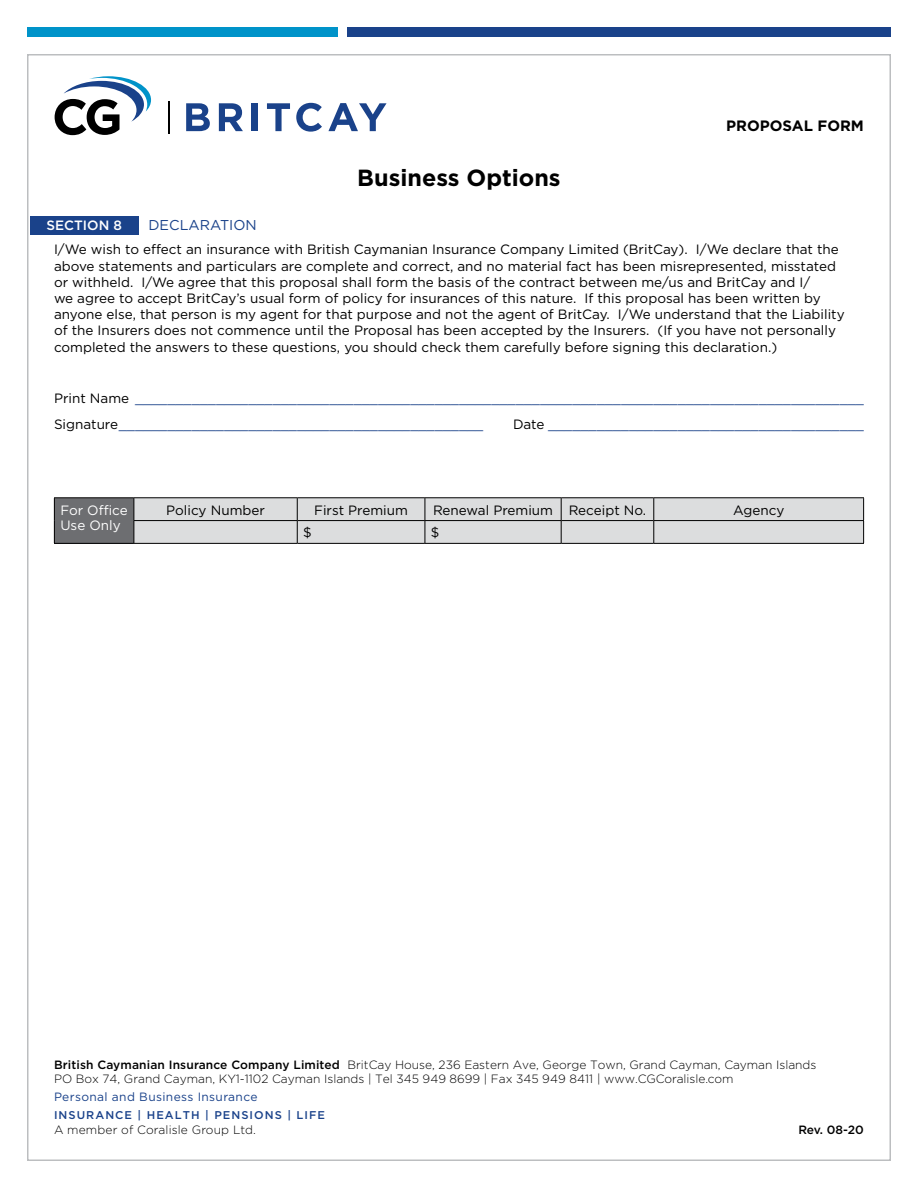
<style>
.page{position:relative;width:918px;height:1188px;background:#fff}
.page>*{position:absolute;margin:0;border:0;box-sizing:border-box;transform-origin:0 0}
.t1{font:700 23.4px "Gotham";color:#000}
.t2{font:700 15px "Gotham";color:#000}
.t3{font:14.25px "Gotham";color:#1a428a}
.t4{font:13.5px/16.2px "Gotham";color:#000}
.t5{font:13.5px/25.8px "Gotham";color:#1a428a}
.t6{font:13.5px/15px "Gotham";color:#fff}
.t7{font:500 13.5px "Gotham";color:#fff}
.t8{font:300 12px/14.4px "Gotham";color:#000}
.t9{font:12px "Gotham";letter-spacing:.03em;color:#1a428a}
.t10{font:500 12px "Gotham";letter-spacing:-.005em;color:#000}
.t11{font:500 11.25px "Gotham";letter-spacing:.09em;color:#1a428a}
.s1{color:#000}
.s2{font-weight:500}
</style>
<div class="page">
<div style="left:27px;top:27px;width:311px;height:10px;background:#0093c9"></div>
<div style="left:347px;top:27px;width:544px;height:10px;background:#1a428a"></div>
<hr style="left:168px;top:101px;width:1px;height:32px;background:#000">
<svg style="left:55px;top:76px;width:96px;height:59px"></svg>
<svg style="left:186px;top:103px;width:24px;height:28px"></svg>
<svg style="left:219px;top:103px;width:24px;height:28px"></svg>
<div style="left:252px;top:103px;width:6px;height:28px;background:#1a428a"></div>
<svg style="left:267px;top:103px;width:23px;height:28px"></svg>
<svg style="left:296px;top:103px;width:26px;height:29px"></svg>
<svg style="left:328px;top:103px;width:59px;height:28px"></svg>
<div style="left:54px;top:498px;width:80px;height:45px;background:#6d6e71"></div>
<svg style="left:54px;top:498px;width:1px;height:45px"></svg>
<hr style="left:54px;top:497px;width:80px;height:1px;background:#000">
<hr style="left:54px;top:543px;width:80px;height:1px;background:#000">
<hr style="left:134px;top:497px;width:163px;height:1px;background:#000">
<hr style="left:297px;top:497px;width:128px;height:1px;background:#000">
<hr style="left:425px;top:497px;width:136px;height:1px;background:#000">
<hr style="left:561px;top:497px;width:93px;height:1px;background:#000">
<hr style="left:654px;top:497px;width:210px;height:1px;background:#000">
<svg style="left:134px;top:498px;width:730px;height:45px;background:#d8d9da"></svg>
<hr style="left:134px;top:520px;width:163px;height:1px;background:#000">
<hr style="left:297px;top:520px;width:128px;height:1px;background:#000">
<hr style="left:425px;top:520px;width:136px;height:1px;background:#000">
<hr style="left:561px;top:520px;width:93px;height:1px;background:#000">
<hr style="left:654px;top:520px;width:210px;height:1px;background:#000">
<hr style="left:134px;top:543px;width:163px;height:1px;background:#000">
<hr style="left:297px;top:543px;width:128px;height:1px;background:#000">
<hr style="left:425px;top:543px;width:136px;height:1px;background:#000">
<hr style="left:561px;top:543px;width:93px;height:1px;background:#000">
<hr style="left:654px;top:543px;width:210px;height:1px;background:#000">
<div style="left:30px;top:216px;width:109px;height:18px;background:#1a428a"></div>
<h1 class="t1" style="left:357px;top:162px;width:205px">Business Options</h1>
<p class="t2" style="left:726px;top:115px;width:139px">PROPOSAL FORM</p>
<p class="t7" style="left:47px;top:216px;width:77px">SECTION 8</p>
<p class="t3" style="left:148px;top:217px;width:110px">DECLARATION</p>
<p class="t4" style="left:54px;top:241px;width:792px">I/We wish to effect an insurance with British Caymanian Insurance Company Limited (BritCay). I/We declare that the above statements and particulars are complete and correct, and no material fact has been misrepresented, misstated or withheld. I/We agree that this proposal shall form the basis of the contract between me/us and BritCay and I/<br>we agree to accept BritCay’s usual form of policy for insurances of this nature. If this proposal has been written by anyone else, that person is my agent for that purpose and not the agent of BritCay. I/We understand that the Liability of the Insurers does not commence until the Proposal has been accepted by the Insurers. (If you have not personally completed the answers to these questions, you should check them carefully before signing this declaration.)</p>
<p class="t5" style="left:54px;top:385px;width:811px"><span class="s1">Print Name</span> __________________________________________________________________________________________<br><span class="s1">Signature</span>_____________________________________________</p>
<p class="t5" style="left:513px;top:411px;width:352px"><span class="s1">Date</span> _______________________________________</p>
<p class="t6" style="left:60px;top:502px;width:69px">For Office<br>Use Only</p>
<p class="t4" style="left:166px;top:501px;width:100px">Policy Number</p>
<p class="t4" style="left:314px;top:501px;width:95px">First Premium</p>
<p class="t4" style="left:433px;top:501px;width:215px">Renewal Premium Receipt No.</p>
<p class="t4" style="left:733px;top:501px;width:53px">Agency</p>
<p class="t4" style="left:303px;top:524px;width:10px">$</p>
<p class="t4" style="left:431px;top:524px;width:10px">$</p>
<p class="t8" style="left:54px;top:1057px;width:764px"><span class="s2">British Caymanian Insurance Company Limited</span> BritCay House, 236 Eastern Ave, George Town, Grand Cayman, Cayman Islands<br>PO Box 74, Grand Cayman, KY1-1102 Cayman Islands | Tel 345 949 8699 | Fax 345 949 8411 | www.CGCoralisle.com</p>
<p class="t9" style="left:54px;top:1090px;width:205px">Personal and Business Insurance</p>
<p class="t11" style="left:54px;top:1108px;width:273px">INSURANCE | HEALTH | PENSIONS | LIFE</p>
<p class="t8" style="left:54px;top:1122px;width:203px">A member of Coralisle Group Ltd.</p>
<p class="t10" style="left:798px;top:1122px;width:67px">Rev. 08-20</p>
</div>
